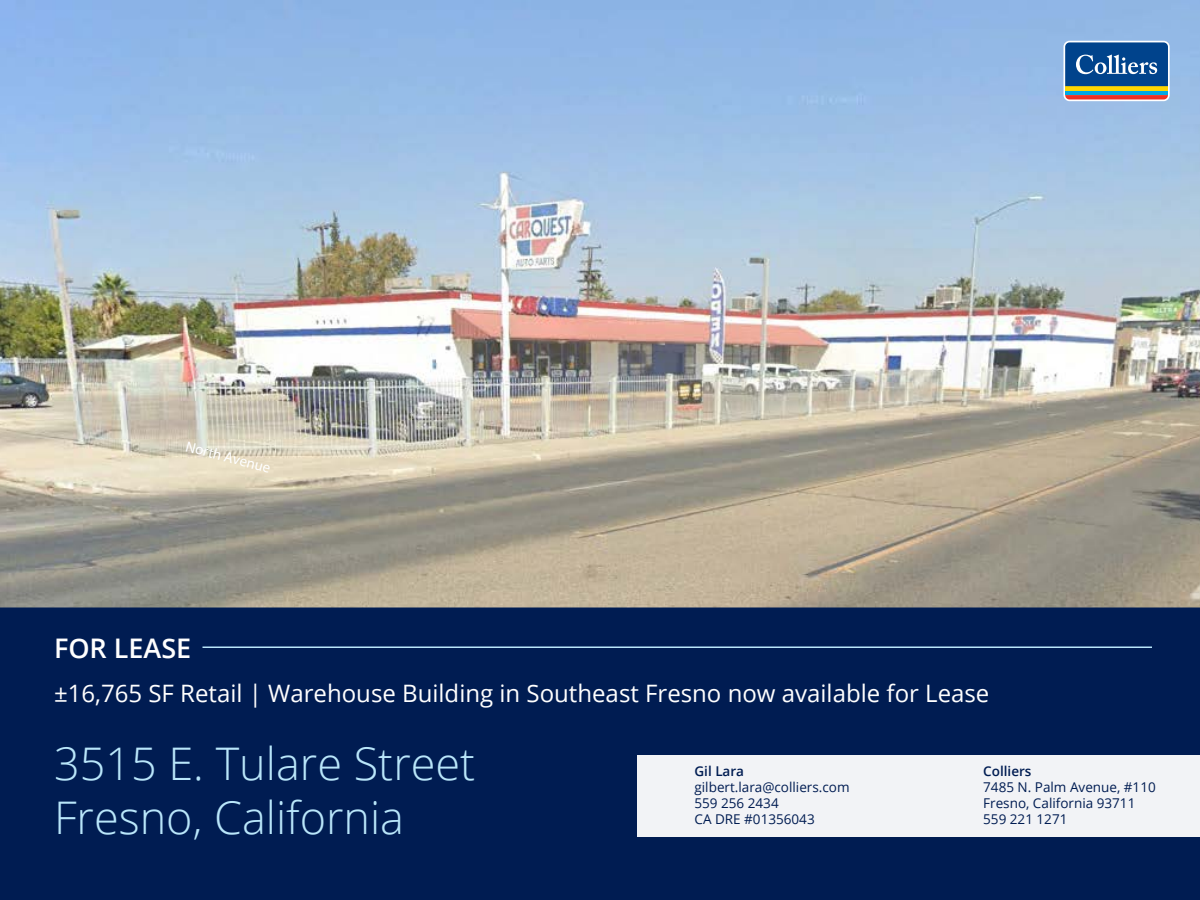
<style>
.page{position:relative;width:1200px;height:900px;background:#fff}
.page>*{position:absolute;margin:0;border:0;box-sizing:border-box;transform-origin:0 0}
.t1{font:300 45px/54px "Open Sans";color:#b9e6fa}
.t2{font:600 27px "Open Sans";color:#fff}
.t3{font:24px "Open Sans";color:#fff}
.t4{font:15px "Myriad Pro";color:#fff}
.t5{font:13.5px/16.2px "Open Sans";color:#001c52}
.t6{font:600 13.5px "Open Sans";color:#001c52}
</style>
<div class="page">
<img style="left:0;top:0;width:1200px;height:608px">
<div style="left:0;top:608px;width:1200px;height:292px;background:#001c52"></div>
<div style="left:638px;top:755px;width:562px;height:82px;background:#f2f3f6"></div>
<svg style="left:1064px;top:41px;width:106px;height:60px"></svg>
<hr style="left:1065px;top:91px;width:103px;height:4px;background:#00a8e4">
<div style="left:1065px;top:86px;width:103px;height:5px;background:#ffd600"></div>
<svg style="left:1065px;top:95px;width:103px;height:4px"></svg>
<svg style="left:1065px;top:42px;width:103px;height:44px;background:#1e5999"></svg>
<hr style="left:202px;top:646px;width:950px;height:2px;background:#b9e6fa">
<p class="t4" style="left:189px;top:437px;width:89px;rotate:15deg">North Avenue</p>
<h2 class="t2" style="left:54px;top:630px;width:139px">FOR LEASE</h2>
<h3 class="t3" style="left:54px;top:676px;width:937px">±16,765 SF Retail | Warehouse Building in Southeast Fresno now available for Lease</h3>
<h1 class="t1" style="left:54px;top:736px;width:423px">3515 E. Tulare Street<br>Fresno, California</h1>
<p class="t6" style="left:694px;top:762px;width:51px">Gil Lara</p>
<p class="t5" style="left:694px;top:779px;width:157px">gilbert.lara@colliers.com<br>559 256 2434<br>CA DRE #01356043</p>
<p class="t6" style="left:983px;top:762px;width:50px">Colliers</p>
<p class="t5" style="left:983px;top:779px;width:174px">7485 N. Palm Avenue, #110<br>Fresno, California 93711<br>559 221 1271</p>
</div>
